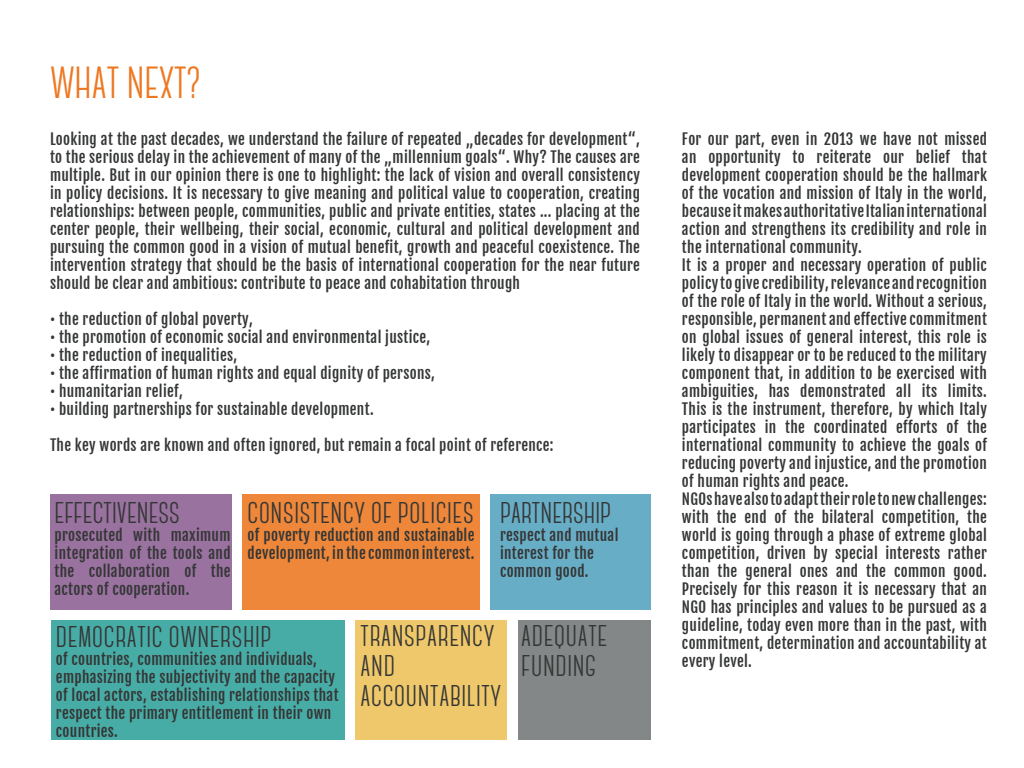
<style>
.page{position:relative;width:1024px;height:768px;background:#fff}
.page>*{position:absolute;margin:0;border:0;box-sizing:border-box;transform-origin:0 0}
.t1{font:700 45px "Canter";color:#ed7822}
.t2{font:700 30px/30px "Canter";letter-spacing:.02em;color:#353636}
.t3{font:15px/18px "Fjalla One";letter-spacing:.02em;color:#353636}
</style>
<div class="page">
<div style="left:242px;top:495px;width:238px;height:115px;background:#ee8739"></div>
<div style="left:50px;top:495px;width:182px;height:115px;background:#99729f"></div>
<div style="left:491px;top:495px;width:160px;height:115px;background:#68adc6"></div>
<div style="left:51px;top:620px;width:294px;height:120px;background:#48aca6"></div>
<div style="left:355px;top:620px;width:152px;height:120px;background:#eec86a"></div>
<div style="left:518px;top:620px;width:133px;height:120px;background:#848787"></div>
<h1 class="t1" style="left:50px;top:60px;width:152px">WHAT NEXT?</h1>
<p class="t3" style="left:50px;top:130px;width:591px;text-align:justify">Looking at the past decades, we understand the failure of repeated „decades for development“, to the serious delay in the achievement of many of the „millennium goals“. Why? The causes are multiple. But in our opinion there is one to highlight: the lack of vision and overall consistency in policy decisions. It is necessary to give meaning and political value to cooperation, creating relationships: between people, communities, public and private entities, states ... placing at the center people, their wellbeing, their social, economic, cultural and political development and pursuing the common good in a vision of mutual benefit, growth and peaceful coexistence. The intervention strategy that should be the basis of international cooperation for the near future should be clear and ambitious: contribute to peace and cohabitation through</p>
<p class="t3" style="left:50px;top:310px;width:204px">• the reduction of global poverty,</p>
<p class="t3" style="left:50px;top:328px;width:382px">• the promotion of economic social and environmental justice,</p>
<p class="t3" style="left:50px;top:346px;width:189px">• the reduction of inequalities,</p>
<p class="t3" style="left:50px;top:364px;width:386px">• the affirmation of human rights and equal dignity of persons,</p>
<p class="t3" style="left:50px;top:382px;width:134px">• humanitarian relief,</p>
<p class="t3" style="left:50px;top:400px;width:325px">• building partnerships for sustainable development.</p>
<p class="t3" style="left:50px;top:436px;width:505px">The key words are known and often ignored, but remain a focal point of reference:</p>
<h2 class="t2" style="left:55px;top:498px;width:39px">EFFECTIVENESS</h2>
<p class="t3" style="left:55px;top:526px;width:178px;text-align:justify">prosecuted with maximum integration of the tools and the collaboration of the actors of cooperation.</p>
<h2 class="t2" style="left:247px;top:498px;width:228px">CONSISTENCY OF POLICIES</h2>
<p class="t3" style="left:247px;top:526px;width:229px">of poverty reduction and sustainable development, in the common interest.</p>
<h2 class="t2" style="left:500px;top:498px;width:33px">PARTNERS</h2>
<h2 class="t2" style="left:584px;top:498px;width:29px">HIP</h2>
<p class="t3" style="left:500px;top:526px;width:120px">respect and mutual interest for the common good.</p>
<h2 class="t2" style="left:56px;top:622px;width:214px">DEMOCRATIC OWNERSHIP</h2>
<p class="t3" style="left:56px;top:650px;width:284px">of countries, communities and individuals, emphasizing the subjectivity and the capacity of local actors, establishing relationships that respect the primary entitlement in their own countries.</p>
<h2 class="t2" style="left:361px;top:621px;width:142px">TRANSPARENCY<br>AND<br>ACCOUNTABILITY</h2>
<h2 class="t2" style="left:521px;top:621px;width:87px">ADEQUATE<br>FUNDING</h2>
<p class="t3" style="left:682px;top:130px;width:307px">For our part, even in 2013 we have not missed an opportunity to reiterate our belief that development cooperation should be the hallmark of the vocation and mission of Italy in the world, because it makes authoritative Italian international action and strengthens its credibility and role in the international community.<br>It is a proper and necessary operation of public policy to give credibility, relevance and recognition of the role of Italy in the world. Without a serious, responsible, permanent and effective commitment on global issues of general interest, this role is likely to disappear or to be reduced to the military component that, in addition to be exercised with ambiguities, has demonstrated all its limits.<br>This is the instrument, therefore, by which Italy participates in the coordinated efforts of the international community to achieve the goals of reducing poverty and injustice, and the promotion of human rights and peace.<br>NGOs have also to adapt their role to new challenges: with the end of the bilateral competition, the world is going through a phase of extreme global competition, driven by special interests rather than the general ones and the common good.<br>Precisely for this reason it is necessary that an NGO has principles and values to be pursued as a guideline, today even more than in the past, with commitment, determination and accountability at every level.</p>
</div>
